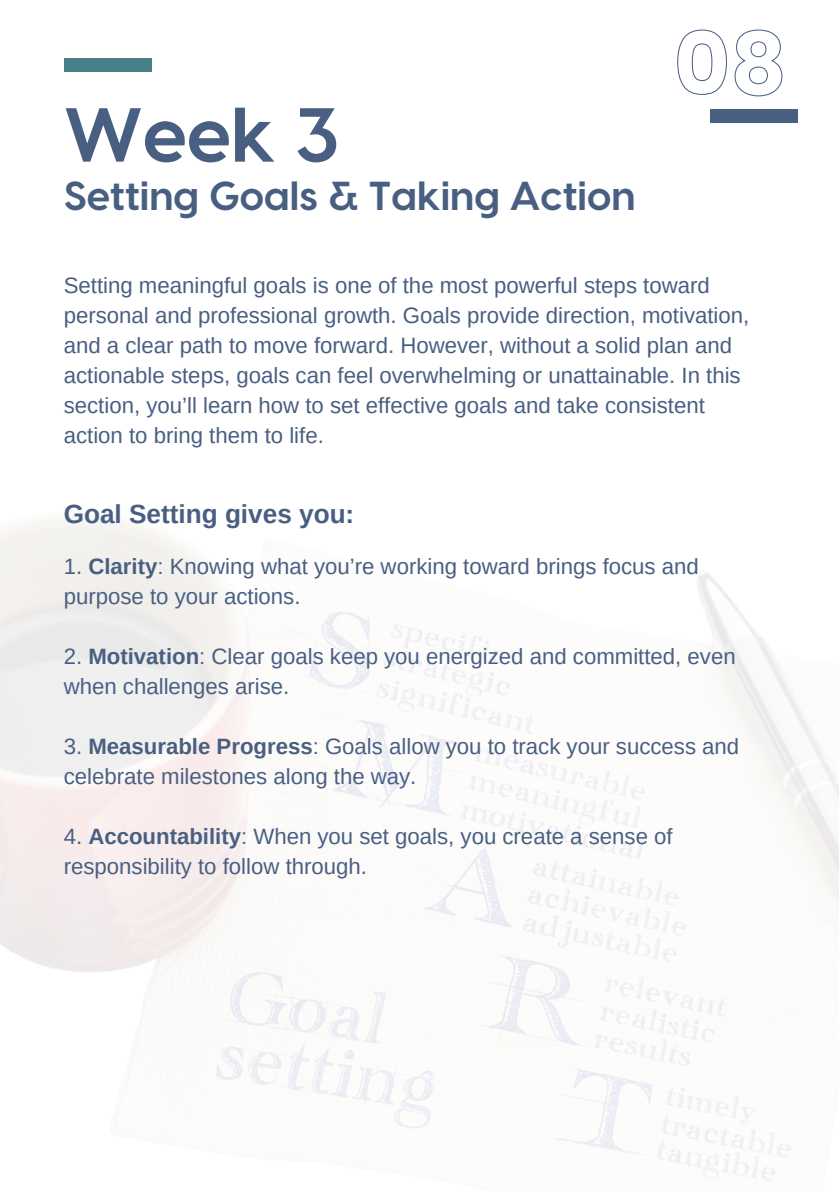
<style>
.page{position:relative;width:839px;height:1191px;background:#fff}
.page>*{position:absolute;margin:0;border:0;box-sizing:border-box;transform-origin:0 0}
.t1{font:700 76.4px "Visby CF";color:#495f82}
.t2{font:700 40.4px "Visby CF";color:#495f82}
.t3{font:700 26.2px "Arimo";color:#495f82}
.t4{font:22.2px/30px "Arimo";color:#495f82}
.s1{font-weight:700}
</style>
<div class="page">
<div style="left:64px;top:58px;width:87px;height:13px;background:#478089"></div>
<div style="left:710px;top:109px;width:87px;height:13px;background:#495f82"></div>
<img style="left:0;top:517px;width:838px;height:664px">
<svg style="left:677px;top:29px;width:105px;height:68px"></svg>
<h1 class="t1" style="left:64px;top:85px;width:277px">Week 3</h1>
<h1 class="t2" style="left:64px;top:169px;width:573px">Setting Goals &amp; Taking Action</h1>
<p class="t4" style="left:64px;top:271px;width:687px">Setting meaningful goals is one of the most powerful steps toward personal and professional growth. Goals provide direction, motivation, and a clear path to move forward. However, without a solid plan and actionable steps, goals can feel overwhelming or unattainable. In this section, you’ll learn how to set effective goals and take consistent action to bring them to life.</p>
<p class="t3" style="left:64px;top:499px;width:292px">Goal Setting gives you:</p>
<h2 class="t4" style="left:64px;top:551px;width:636px">1. <span class="s1">Clarity</span>: Knowing what you’re working toward brings focus and purpose to your actions.</h2>
<p class="t4" style="left:64px;top:641px;width:673px">2. <span class="s1">Motivation</span>: Clear goals keep you energized and committed, even when challenges arise.</p>
<p class="t4" style="left:64px;top:731px;width:677px">3. <span class="s1">Measurable Progress</span>: Goals allow you to track your success and celebrate milestones along the way.</p>
<p class="t4" style="left:64px;top:821px;width:610px">4. <span class="s1">Accountability</span>: When you set goals, you create a sense of responsibility to follow through.</p>
</div>
